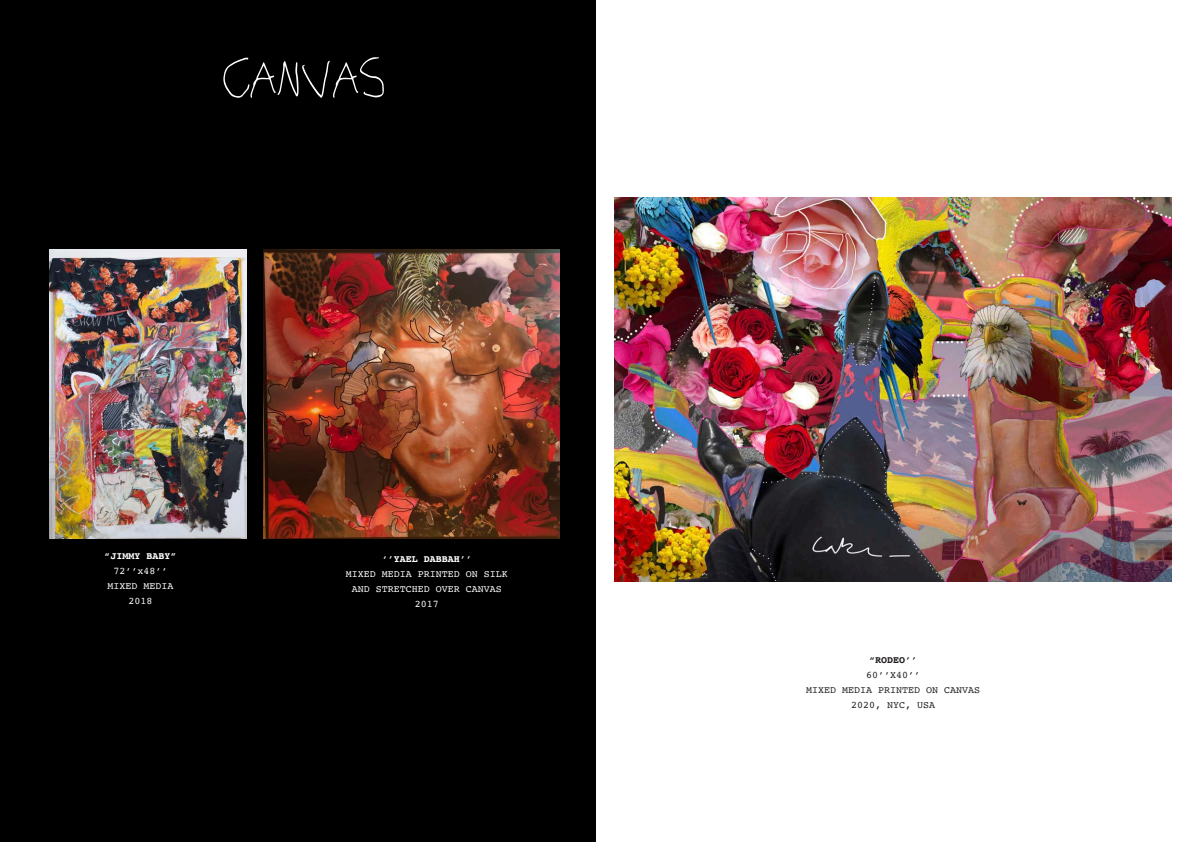
<style>
.page{position:relative;width:1191px;height:842px;background:#fff}
.page>*{position:absolute;margin:0;border:0;box-sizing:border-box;transform-origin:0 0}
.t1{font:68px "Leo hates school";color:#fff}
.t2{font:10px/15px "Courier";color:#fff;text-align:center}
.t3{font:10px "Courier";color:#231f20}
.t4{font:700 10px "Courier";color:#fff}
.t5{font:700 10px "Courier";color:#231f20}
</style>
<div class="page">
<div style="left:0;top:0;width:595px;height:842px;background:#000"></div>
<img style="left:264px;top:249px;width:295px;height:290px">
<img style="left:49px;top:249px;width:198px;height:290px">
<img style="left:615px;top:197px;width:556px;height:385px">
<p class="t1" style="left:224px;top:42px;width:163px">CANVAS</p>
<p class="t4" style="left:104px;top:548px;width:73px">“JIMMY BABY”</p>
<p class="t2" style="left:113px;top:563px;width:55px">72’’x48’’</p>
<p class="t2" style="left:107px;top:578px;width:67px">MIXED MEDIA</p>
<p class="t2" style="left:128px;top:593px;width:25px">2018</p>
<p class="t4" style="left:382px;top:551px;width:92px">‘’YAEL DABBAH’’</p>
<p class="t2" style="left:346px;top:566px;width:164px">MIXED MEDIA PRINTED ON SILK<br>AND STRETCHED OVER CANVAS</p>
<p class="t2" style="left:415px;top:596px;width:25px">2017</p>
<p class="t5" style="left:869px;top:652px;width:49px">“RODEO’’</p>
<p class="t3" style="left:866px;top:667px;width:55px">60’’X40’’</p>
<p class="t3" style="left:806px;top:682px;width:176px">MIXED MEDIA PRINTED ON CANVAS</p>
<p class="t3" style="left:851px;top:697px;width:85px">2020, NYC, USA</p>
</div>
